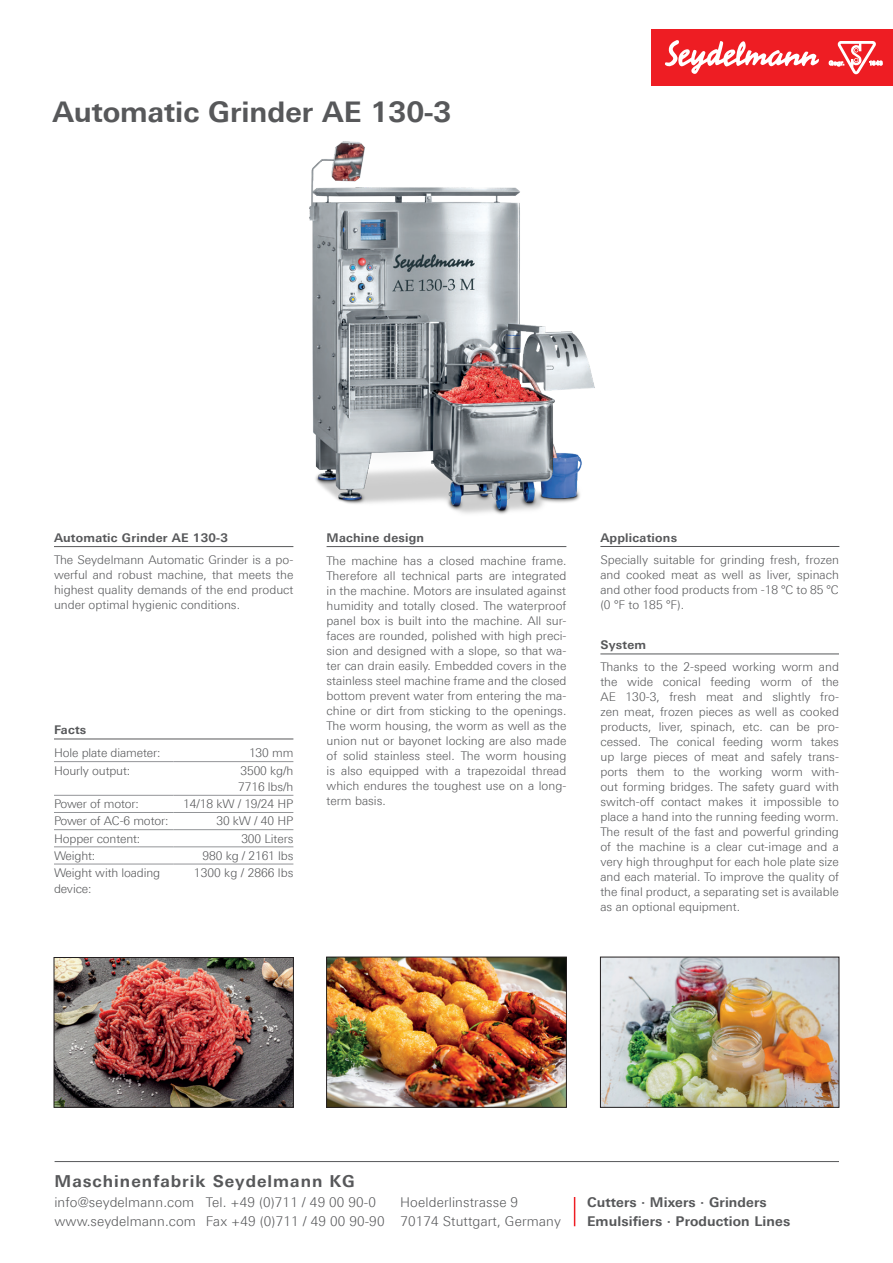
<style>
.page{position:relative;width:893px;height:1263px;background:#fff}
.page>*{position:absolute;margin:0;border:0;box-sizing:border-box;transform-origin:0 0}
.t1{font:700 28.5px "Linotype Univers 630";color:#57585a}
.t2{font:700 16.5px "Linotype Univers 630";letter-spacing:.06em;color:#57585a}
.t3{font:300 13.5px/19.5px "Linotype Univers 330";letter-spacing:.01em;color:#57585a}
.t4{font:700 13.5px/19.5px "Linotype Univers 630";letter-spacing:.01em;color:#57585a}
.t5{font:300 12px/15px "Linotype Univers 330";color:#57585a;text-align:justify}
.t6{font:700 12px "Linotype Univers 630";letter-spacing:.02em;color:#57585a}
</style>
<div class="page">
<img style="left:134px;top:141px;width:461px;height:407px">
<img style="left:328px;top:959px;width:237px;height:146px">
<div style="left:326px;top:957px;width:241px;height:150px;border:1px solid #231f20"></div>
<img style="left:602px;top:959px;width:235px;height:146px">
<img style="left:56px;top:959px;width:236px;height:146px">
<div style="left:54px;top:957px;width:240px;height:150px;border:1px solid #231f20"></div>
<hr style="left:600px;top:546px;width:239px;height:1px;background:#57585a">
<hr style="left:54px;top:546px;width:239px;height:1px;background:#57585a">
<hr style="left:327px;top:546px;width:239px;height:1px;background:#57585a">
<hr style="left:55px;top:1161px;width:784px;height:1px;background:#57585a">
<svg style="left:574px;top:1197px;width:1px;height:29px"></svg>
<hr style="left:54px;top:739px;width:239px;height:1px;background:#57585a">
<hr style="left:54px;top:761px;width:120px;height:1px;background:#939598">
<hr style="left:174px;top:761px;width:119px;height:1px;background:#939598">
<hr style="left:54px;top:795px;width:120px;height:1px;background:#939598">
<hr style="left:174px;top:795px;width:119px;height:1px;background:#939598">
<hr style="left:54px;top:846px;width:120px;height:1px;background:#939598">
<hr style="left:174px;top:846px;width:119px;height:1px;background:#939598">
<hr style="left:54px;top:812px;width:120px;height:1px;background:#939598">
<hr style="left:174px;top:812px;width:119px;height:1px;background:#939598">
<hr style="left:54px;top:829px;width:120px;height:1px;background:#939598">
<hr style="left:174px;top:829px;width:119px;height:1px;background:#939598">
<hr style="left:54px;top:864px;width:120px;height:1px;background:#939598">
<hr style="left:174px;top:864px;width:119px;height:1px;background:#939598">
<hr style="left:600px;top:653px;width:239px;height:1px;background:#57585a">
<div style="left:651px;top:29px;width:242px;height:56px;background:#ee1d23"></div>
<svg style="left:665px;top:40px;width:154px;height:34px"></svg>
<svg style="left:829px;top:41px;width:53px;height:33px"></svg>
<h1 class="t1" style="left:53px;top:94px;width:400px">Automatic Grinder AE 130-3</h1>
<p class="t6" style="left:54px;top:530px;width:175px">Automatic Grinder AE 130-3</p>
<p class="t5" style="left:54px;top:552px;width:241px">The Seydelmann Automatic Grinder is a po&shy;werful and robust machine, that meets the highest quality demands of the end product under optimal hygienic conditions.</p>
<p class="t6" style="left:54px;top:723px;width:34px">Facts</p>
<p class="t5" style="left:54px;top:745px;width:108px">Hole plate diameter:</p>
<p class="t5" style="left:249px;top:745px;width:46px">130 mm</p>
<p class="t5" style="left:54px;top:763px;width:78px">Hourly output:</p>
<p class="t5" style="left:238px;top:762px;width:57px;line-height:16.5px">3500 kg/h<br>7716 lbs/h</p>
<p class="t5" style="left:54px;top:796px;width:86px">Power of motor:</p>
<p class="t5" style="left:183px;top:796px;width:112px">14/18 kW / 19/24 HP</p>
<p class="t5" style="left:54px;top:813px;width:116px">Power of AC-6 motor:</p>
<p class="t5" style="left:216px;top:813px;width:78px">30 kW / 40 HP</p>
<p class="t5" style="left:54px;top:831px;width:88px">Hopper content:</p>
<p class="t5" style="left:241px;top:831px;width:54px">300 Liters</p>
<p class="t5" style="left:54px;top:848px;width:43px">Weight:</p>
<p class="t5" style="left:203px;top:848px;width:92px">980 kg / 2161 lbs</p>
<p class="t5" style="left:54px;top:864px;width:108px;line-height:16.5px">Weight with loading device:</p>
<p class="t5" style="left:194px;top:865px;width:101px">1300 kg / 2866 lbs</p>
<p class="t6" style="left:327px;top:531px;width:99px">Machine design</p>
<p class="t5" style="left:327px;top:553px;width:241px">The machine has a closed machine frame.<br>Therefore all technical parts are integrated in the machine. Motors are insulated against humidity and totally closed. The waterproof panel box is built into the machine. All sur&shy;faces are rounded, polished with high preci&shy;sion and designed with a slope, so that wa&shy;ter can drain easily. Embedded covers in the stainless steel machine frame and the closed bottom prevent water from entering the ma&shy;chine or dirt from sticking to the openings.<br>The worm housing, the worm as well as the union nut or bayonet locking are also made of solid stainless steel. The worm housing is also equipped with a trapezoidal thread which endures the toughest use on a long&shy;term basis.</p>
<p class="t6" style="left:600px;top:530px;width:78px">Applications</p>
<p class="t5" style="left:600px;top:552px;width:240px">Specially suitable for grinding fresh, frozen and cooked meat as well as liver, spinach and other food products from -18 °C to 85 °C (0 °F to 185 °F).</p>
<p class="t6" style="left:600px;top:638px;width:47px">System</p>
<p class="t5" style="left:600px;top:659px;width:240px">Thanks to the 2-speed working worm and the wide conical feeding worm of the AE 130-3, fresh meat and slightly fro&shy;zen meat, frozen pieces as well as cooked products, liver, spinach, etc. can be pro&shy;cessed. The conical feeding worm takes up large pieces of meat and safely trans&shy;ports them to the working worm with&shy;out forming bridges. The safety guard with switch-off contact makes it impossible to place a hand into the running feeding worm.<br>The result of the fast and powerful grinding of the machine is a clear cut-image and a very high throughput for each hole plate size and each material. To improve the quality of the final product, a separating set is available as an optional equipment.</p>
<h2 class="t2" style="left:55px;top:1171px;width:302px">Maschinenfabrik Seydelmann KG</h2>
<p class="t3" style="left:54px;top:1192px;width:323px">info@seydelmann.com Tel. +49 (0)711 / 49 00 90-0</p>
<p class="t3" style="left:54px;top:1192px;width:508px;text-indent:346px">Hoelderlinstrasse 9 www.seydelmann.com Fax +49 (0)711 / 49 00 90-90 70174 Stuttgart, Germany</p>
<p class="t4" style="left:587px;top:1192px;width:205px">Cutters · Mixers · Grinders<br>Emulsifiers · Production Lines</p>
</div>
